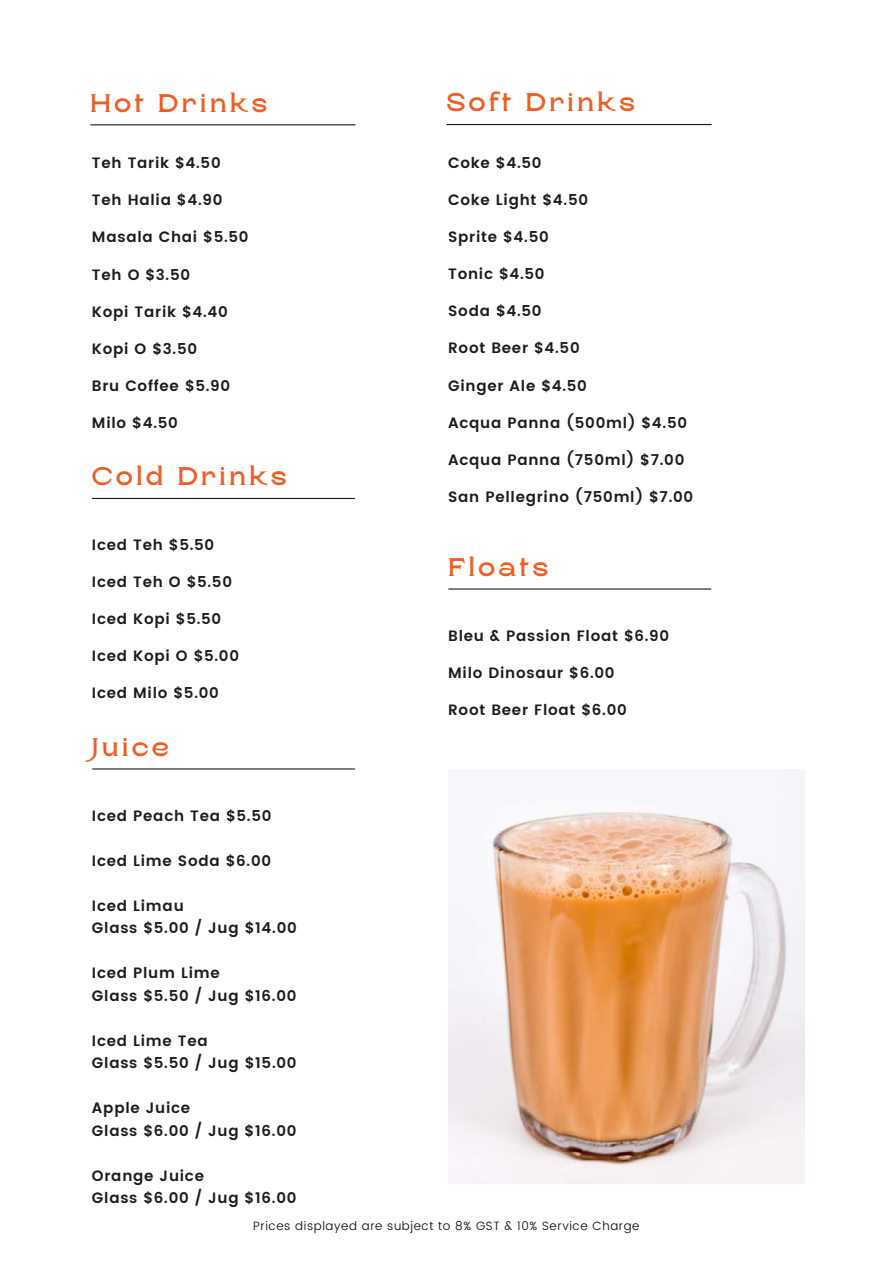
<style>
.page{position:relative;width:893px;height:1264px;background:#fff}
.page>*{position:absolute;margin:0;border:0;box-sizing:border-box;transform-origin:0 0}
.t1{font:700 25.5px "Rasputin";letter-spacing:.12em;color:#f05c22}
.t2{font:600 15px "Poppins";letter-spacing:.05em;color:#1b1b1b}
.t3{font:300 12px "Poppins";letter-spacing:.05em;color:#000}
</style>
<div class="page">
<hr style="left:91px;top:124px;width:264px;height:1px;background:#1b1b1b">
<hr style="left:92px;top:498px;width:262px;height:1px;background:#1b1b1b">
<hr style="left:92px;top:768px;width:262px;height:1px;background:#1b1b1b">
<hr style="left:447px;top:124px;width:264px;height:1px;background:#1b1b1b">
<hr style="left:448px;top:588px;width:262px;height:1px;background:#1b1b1b">
<img style="left:448px;top:769px;width:356px;height:414px">
<p class="t1" style="left:90px;top:89px;width:179px">Hot Drinks</p>
<p class="t2" style="left:92px;top:154px;width:130px">Teh Tarik $4.50</p>
<p class="t2" style="left:92px;top:191px;width:132px">Teh Halia $4.90</p>
<p class="t2" style="left:92px;top:228px;width:158px">Masala Chai $5.50</p>
<p class="t2" style="left:92px;top:265px;width:100px">Teh O $3.50</p>
<p class="t2" style="left:92px;top:303px;width:137px">Kopi Tarik $4.40</p>
<p class="t2" style="left:92px;top:340px;width:107px">Kopi O $3.50</p>
<p class="t2" style="left:92px;top:377px;width:140px">Bru Coffee $5.90</p>
<p class="t2" style="left:92px;top:414px;width:87px">Milo $4.50</p>
<p class="t1" style="left:92px;top:462px;width:196px">Cold Drinks</p>
<p class="t2" style="left:92px;top:536px;width:124px">Iced Teh $5.50</p>
<p class="t2" style="left:92px;top:573px;width:142px">Iced Teh O $5.50</p>
<p class="t2" style="left:92px;top:610px;width:131px">Iced Kopi $5.50</p>
<p class="t2" style="left:92px;top:647px;width:149px">Iced Kopi O $5.00</p>
<p class="t2" style="left:92px;top:684px;width:128px">Iced Milo $5.00</p>
<p class="t1" style="left:92px;top:733px;width:78px">Juice</p>
<p class="t2" style="left:92px;top:807px;width:181px">Iced Peach Tea $5.50</p>
<p class="t2" style="left:92px;top:852px;width:181px">Iced Lime Soda $6.00</p>
<p class="t2" style="left:92px;top:896px;width:93px">Iced Limau</p>
<p class="t2" style="left:92px;top:919px;width:206px">Glass $5.00 / Jug $14.00</p>
<p class="t2" style="left:92px;top:964px;width:129px">Iced Plum Lime</p>
<p class="t2" style="left:92px;top:986px;width:206px">Glass $5.50 / Jug $16.00</p>
<p class="t2" style="left:92px;top:1031px;width:117px">Iced Lime Tea</p>
<p class="t2" style="left:92px;top:1054px;width:206px">Glass $5.50 / Jug $15.00</p>
<p class="t2" style="left:92px;top:1099px;width:100px">Apple Juice</p>
<p class="t2" style="left:92px;top:1121px;width:206px">Glass $6.00 / Jug $16.00</p>
<p class="t2" style="left:92px;top:1166px;width:114px">Orange Juice</p>
<p class="t2" style="left:92px;top:1189px;width:206px">Glass $6.00 / Jug $16.00</p>
<p class="t1" style="left:446px;top:89px;width:190px">Soft Drinks</p>
<p class="t2" style="left:448px;top:154px;width:95px">Coke $4.50</p>
<p class="t2" style="left:448px;top:191px;width:141px">Coke Light $4.50</p>
<p class="t2" style="left:448px;top:228px;width:102px">Sprite $4.50</p>
<p class="t2" style="left:448px;top:265px;width:98px">Tonic $4.50</p>
<p class="t2" style="left:448px;top:302px;width:95px">Soda $4.50</p>
<p class="t2" style="left:448px;top:339px;width:133px">Root Beer $4.50</p>
<p class="t2" style="left:448px;top:376px;width:140px">Ginger Ale $4.50</p>
<p class="t2" style="left:448px;top:413px;width:240px">Acqua Panna (500ml) $4.50</p>
<p class="t2" style="left:448px;top:451px;width:238px">Acqua Panna (750ml) $7.00</p>
<p class="t2" style="left:448px;top:488px;width:246px">San Pellegrino (750ml) $7.00</p>
<p class="t1" style="left:448px;top:553px;width:102px">Floats</p>
<p class="t2" style="left:448px;top:626px;width:222px">Bleu &amp; Passion Float $6.90</p>
<p class="t2" style="left:448px;top:663px;width:168px">Milo Dinosaur $6.00</p>
<p class="t2" style="left:448px;top:701px;width:180px">Root Beer Float $6.00</p>
<p class="t3" style="left:253px;top:1219px;width:388px">Prices displayed are subject to 8% GST &amp; 10% Service Charge</p>
</div>
